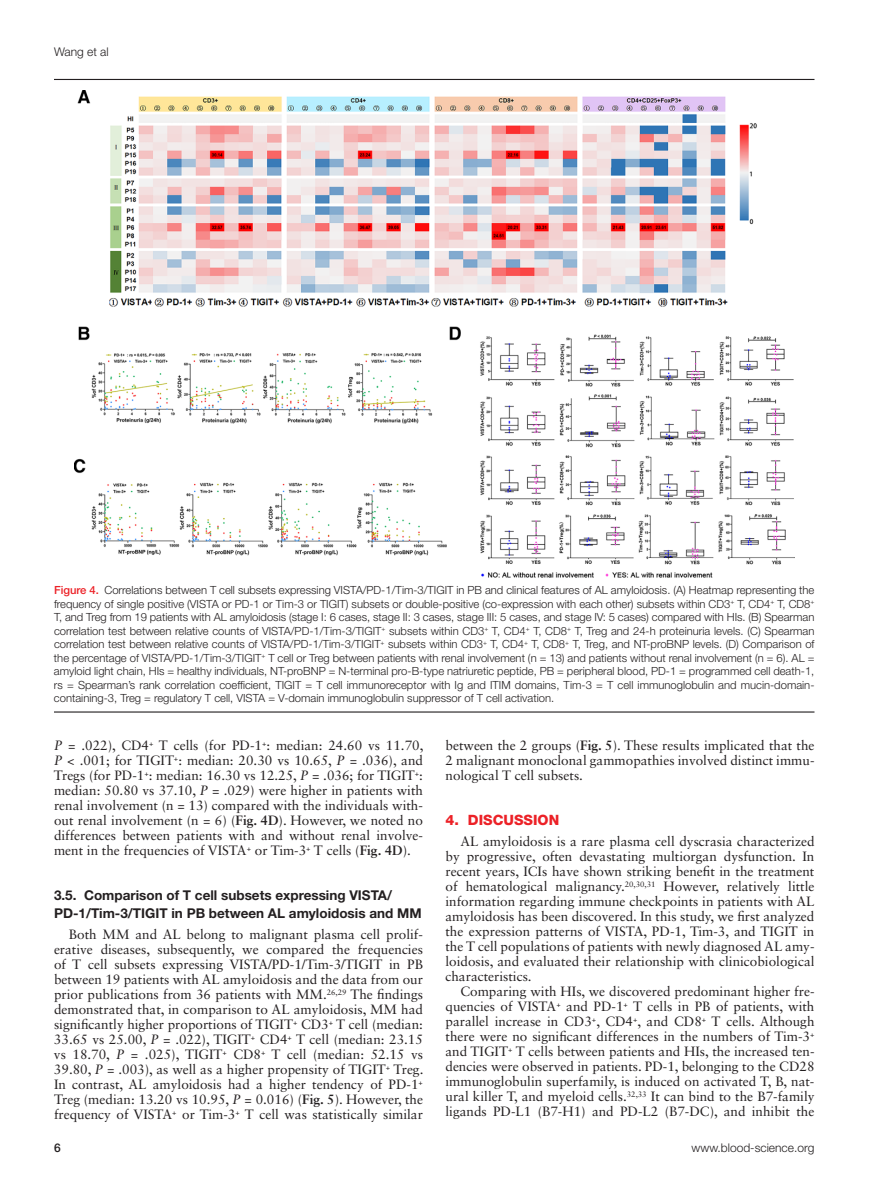
<style>
.page{position:relative;width:891px;height:1188px;background:#fff}
.page>*{position:absolute;margin:0;border:0;box-sizing:border-box;transform-origin:0 0}
.t1{font:800 14.25px "Helvetica Neue LT Std";color:#ec2127}
.t2{font:13.5px/15px "Sabon LT Std";color:#231f20;text-align:justify}
.t3{font:700 13.5px/18px "Helvetica Neue LT Std";color:#231f20}
.t4{font:300 12px "Helvetica Neue LT Std";color:#231f20}
.t5{font:500 12px "Helvetica Neue LT Std";color:#231f20}
.t6{font:300 11.25px/13.5px "Helvetica Neue LT Std";color:#231f20;text-align:justify}
.s1{font-weight:500;color:#ec2127}
.s2{font-style:italic}
.s3{font-weight:700}
</style>
<div class="page">
<img style="left:74px;top:90px;width:720px;height:487px">
<hr style="left:54px;top:79px;width:760px;height:1px;background:#231f20">
<hr style="left:54px;top:711px;width:760px;height:2px;background:#231f20">
<p class="t4" style="left:54px;top:44px;width:56px">Wang et al</p>
<p class="t6" style="left:54px;top:583px;width:762px"><span class="s1">Figure 4.</span> Correlations between T cell subsets expressing VISTA/PD-1/Tim-3/TIGIT in PB and clinical features of AL amyloidosis. (A) Heatmap representing the frequency of single positive (VISTA or PD-1 or Tim-3 or TIGIT) subsets or double-positive (co-expression with each other) subsets within CD3<sup>+</sup> T, CD4<sup>+</sup> T, CD8<sup>+ </sup>T, and Treg from 19 patients with AL amyloidosis (stage I: 6 cases, stage II: 3 cases, stage III: 5 cases, and stage IV: 5 cases) compared with HIs. (B) Spearman correlation test between relative counts of VISTA/PD-1/Tim-3/TIGIT<sup>+</sup> subsets within CD3<sup>+</sup> T, CD4<sup>+</sup> T, CD8<sup>+</sup> T, Treg and 24-h proteinuria levels. (C) Spearman correlation test between relative counts of VISTA/PD-1/Tim-3/TIGIT<sup>+</sup> subsets within CD3<sup>+</sup> T, CD4<sup>+</sup> T, CD8<sup>+</sup> T, Treg, and NT-proBNP levels. (D) Comparison of the percentage of VISTA/PD-1/Tim-3/TIGIT<sup>+</sup> T cell or Treg between patients with renal involvement (n = 13) and patients without renal involvement (n = 6). AL = amyloid light chain, HIs = healthy individuals, NT-proBNP = N-terminal pro-B-type natriuretic peptide, PB = peripheral blood, PD-1 = programmed cell death-1, rs = Spearman’s rank correlation coefficient, TIGIT = T cell immunoreceptor with Ig and ITIM domains, Tim-3 = T cell immunoglobulin and mucin-domain&shy;containing-3, Treg = regulatory T cell, VISTA = V-domain immunoglobulin suppressor of T cell activation.</p>
<p class="t2" style="left:54px;top:738px;width:371px"><span class="s2">P</span> = .022), CD4<sup>+</sup> T cells (for PD-1<sup>+</sup>: median: 24.60 vs 11.70, <span class="s2">P</span> &lt; .001; for TIGIT<sup>+</sup>: median: 20.30 vs 10.65, <span class="s2">P</span> = .036), and Tregs (for PD-1<sup>+</sup>: median: 16.30 vs 12.25, <span class="s2">P</span> = .036; for TIGIT<sup>+</sup>: median: 50.80 vs 37.10, <span class="s2">P</span> = .029) were higher in patients with renal involvement (n = 13) compared with the individuals with&shy;out renal involvement (n = 6) (<span class="s3">Fig. 4D</span>). However, we noted no differences between patients with and without renal involve&shy;ment in the frequencies of VISTA<sup>+</sup> or Tim-3<sup>+</sup> T cells (<span class="s3">Fig. 4D</span>).</p>
<p class="t3" style="left:54px;top:886px;width:369px">3.5. Comparison of T cell subsets expressing VISTA/<br>PD-1/Tim-3/TIGIT in PB between AL amyloidosis and MM</p>
<p class="t2" style="left:54px;top:927px;width:371px;text-indent:15px">Both MM and AL belong to malignant plasma cell prolif&shy;erative diseases, subsequently, we compared the frequencies of T cell subsets expressing VISTA/PD-1/Tim-3/TIGIT in PB between 19 patients with AL amyloidosis and the data from our prior publications from 36 patients with MM.<sup>26,29</sup> The findings demonstrated that, in comparison to AL amyloidosis, MM had significantly higher proportions of TIGIT<sup>+</sup> CD3<sup>+</sup> T cell (median:<br>33.65 vs 25.00, <span class="s2">P</span> = .022), TIGIT<sup>+</sup> CD4<sup>+</sup> T cell (median: 23.15 vs 18.70, <span class="s2">P</span> = .025), TIGIT<sup>+</sup> CD8<sup>+</sup> T cell (median: 52.15 vs 39.80, <span class="s2">P</span> = .003), as well as a higher propensity of TIGIT<sup>+</sup> Treg.<br>In contrast, AL amyloidosis had a higher tendency of PD-1<sup>+ </sup>Treg (median: 13.20 vs 10.95, <span class="s2">P</span> = 0.016) (<span class="s3">Fig. 5</span>). However, the frequency of VISTA<sup>+</sup> or Tim-3<sup>+</sup> T cell was statistically similar</p>
<p class="t2" style="left:446px;top:738px;width:371px">between the 2 groups (<span class="s3">Fig. 5</span>). These results implicated that the 2 malignant monoclonal gammopathies involved distinct immu&shy;nological T cell subsets.</p>
<p class="t1" style="left:446px;top:812px;width:115px">4. DISCUSSION</p>
<p class="t2" style="left:445px;top:834px;width:371px;text-indent:15px">AL amyloidosis is a rare plasma cell dyscrasia characterized by progressive, often devastating multiorgan dysfunction. In recent years, ICIs have shown striking benefit in the treatment of hematological malignancy.<sup>20,30,31</sup> However, relatively little information regarding immune checkpoints in patients with AL amyloidosis has been discovered. In this study, we first analyzed the expression patterns of VISTA, PD-1, Tim-3, and TIGIT in the T cell populations of patients with newly diagnosed AL amy&shy;loidosis, and evaluated their relationship with clinicobiological characteristics.</p>
<p class="t2" style="left:445px;top:984px;width:371px;text-indent:15px">Comparing with HIs, we discovered predominant higher fre&shy;quencies of VISTA<sup>+</sup> and PD-1<sup>+</sup> T cells in PB of patients, with parallel increase in CD3<sup>+</sup>, CD4<sup>+</sup>, and CD8<sup>+</sup> T cells. Although there were no significant differences in the numbers of Tim-3<sup>+ </sup>and TIGIT<sup>+</sup> T cells between patients and HIs, the increased ten&shy;dencies were observed in patients. PD-1, belonging to the CD28 immunoglobulin superfamily, is induced on activated T, B, nat&shy;ural killer T, and myeloid cells.<sup>32,33</sup> It can bind to the B7-family ligands PD-L1 (B7-H1) and PD-L2 (B7-DC), and inhibit the</p>
<p class="t5" style="left:54px;top:1140px;width:8px">6</p>
<p class="t4" style="left:692px;top:1140px;width:124px">www.blood-science.org</p>
</div>
